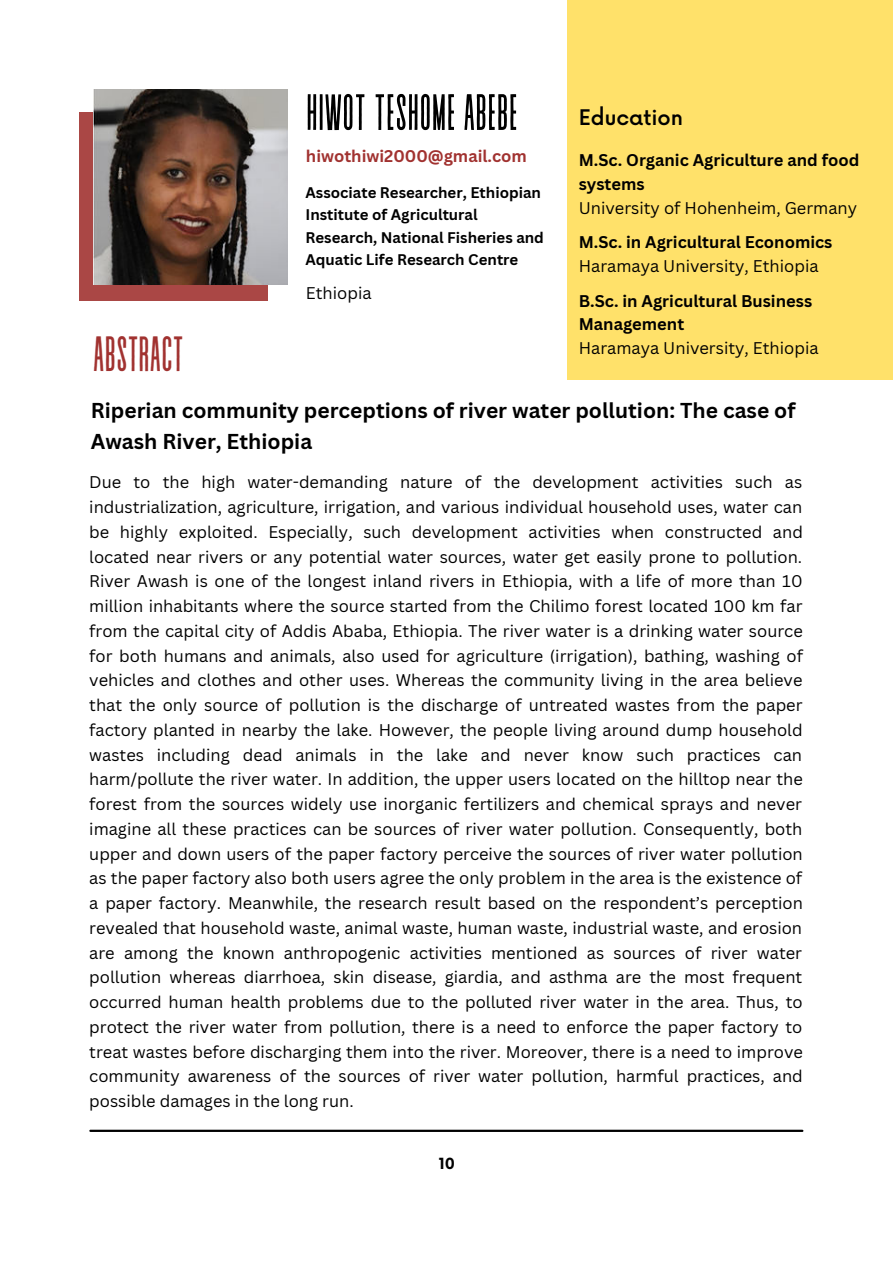
<style>
.page{position:relative;width:893px;height:1264px;background:#fff}
.page>*{position:absolute;margin:0;border:0;box-sizing:border-box;transform-origin:0 0}
.t1{font:51px "Revive 80 Tall";color:#000}
.t2{font:49.5px "Revive 80 Tall";color:#a13230}
.t3{font:700 21px/31.5px "Canva Sans";color:#000}
.t4{font:500 21px "Now";color:#000}
.t5{font:16.5px/24.8px "Canva Sans";color:#000;text-align:justify}
.t6{font:700 16.5px/23.5px "Canva Sans";color:#000}
.t7{font:700 16.5px "Canva Sans";color:#a13230}
.t8{font:700 15px/22.5px "Canva Sans";color:#000}
.t9{font:700 15px "Now";color:#000}
</style>
<div class="page">
<hr style="left:90px;top:1129px;width:712px;height:2px;background:#000">
<div style="left:567px;top:0;width:325px;height:379px;background:#ffe16a"></div>
<div style="left:79px;top:112px;width:189px;height:188px;background:#aa4745"></div>
<img style="left:93px;top:90px;width:195px;height:194px">
<h2 class="t2" style="left:93px;top:328px;width:92px">ABSTRACT</h2>
<h1 class="t1" style="left:306px;top:86px;width:213px">HIWOT TESHOME ABEBE</h1>
<p class="t7" style="left:306px;top:146px;width:222px">hiwothiwi2000@gmail.com</p>
<p class="t8" style="left:305px;top:181px;width:240px">Associate Researcher, Ethiopian<br>Institute of Agricultural<br>Research, National Fisheries and<br>Aquatic Life Research Centre</p>
<p class="t5" style="left:306px;top:281px;width:67px">Ethiopia</p>
<p class="t4" style="left:578px;top:101px;width:106px">Education</p>
<p class="t6" style="left:578px;top:149px;width:282px">M.Sc. Organic Agriculture and food systems</p>
<p class="t5" style="left:578px;top:195px;width:280px">University of Hohenheim, Germany</p>
<p class="t6" style="left:578px;top:231px;width:255px">M.Sc. in Agricultural Economics</p>
<p class="t5" style="left:578px;top:254px;width:241px">Haramaya University, Ethiopia</p>
<p class="t6" style="left:578px;top:289px;width:235px">B.Sc. in Agricultural Business<br>Management</p>
<p class="t5" style="left:578px;top:336px;width:241px">Haramaya University, Ethiopia</p>
<p class="t3" style="left:91px;top:394px;width:706px">Riperian community perceptions of river water pollution: The case of<br>Awash River, Ethiopia</p>
<p class="t5" style="left:89px;top:470px;width:715px">Due to the high water-demanding nature of the development activities such as industrialization, agriculture, irrigation, and various individual household uses, water can be highly exploited. Especially, such development activities when constructed and located near rivers or any potential water sources, water get easily prone to pollution.<br>River Awash is one of the longest inland rivers in Ethiopia, with a life of more than 10 million inhabitants where the source started from the Chilimo forest located 100 km far from the capital city of Addis Ababa, Ethiopia. The river water is a drinking water source for both humans and animals, also used for agriculture (irrigation), bathing, washing of vehicles and clothes and other uses. Whereas the community living in the area believe that the only source of pollution is the discharge of untreated wastes from the paper factory planted in nearby the lake. However, the people living around dump household wastes including dead animals in the lake and never know such practices can harm/pollute the river water. In addition, the upper users located on the hilltop near the forest from the sources widely use inorganic fertilizers and chemical sprays and never imagine all these practices can be sources of river water pollution. Consequently, both upper and down users of the paper factory perceive the sources of river water pollution as the paper factory also both users agree the only problem in the area is the existence of a paper factory. Meanwhile, the research result based on the respondent’s perception revealed that household waste, animal waste, human waste, industrial waste, and erosion are among the known anthropogenic activities mentioned as sources of river water pollution whereas diarrhoea, skin disease, giardia, and asthma are the most frequent occurred human health problems due to the polluted river water in the area. Thus, to protect the river water from pollution, there is a need to enforce the paper factory to treat wastes before discharging them into the river. Moreover, there is a need to improve community awareness of the sources of river water pollution, harmful practices, and possible damages in the long run.</p>
<p class="t9" style="left:438px;top:1152px;width:18px">10</p>
</div>
